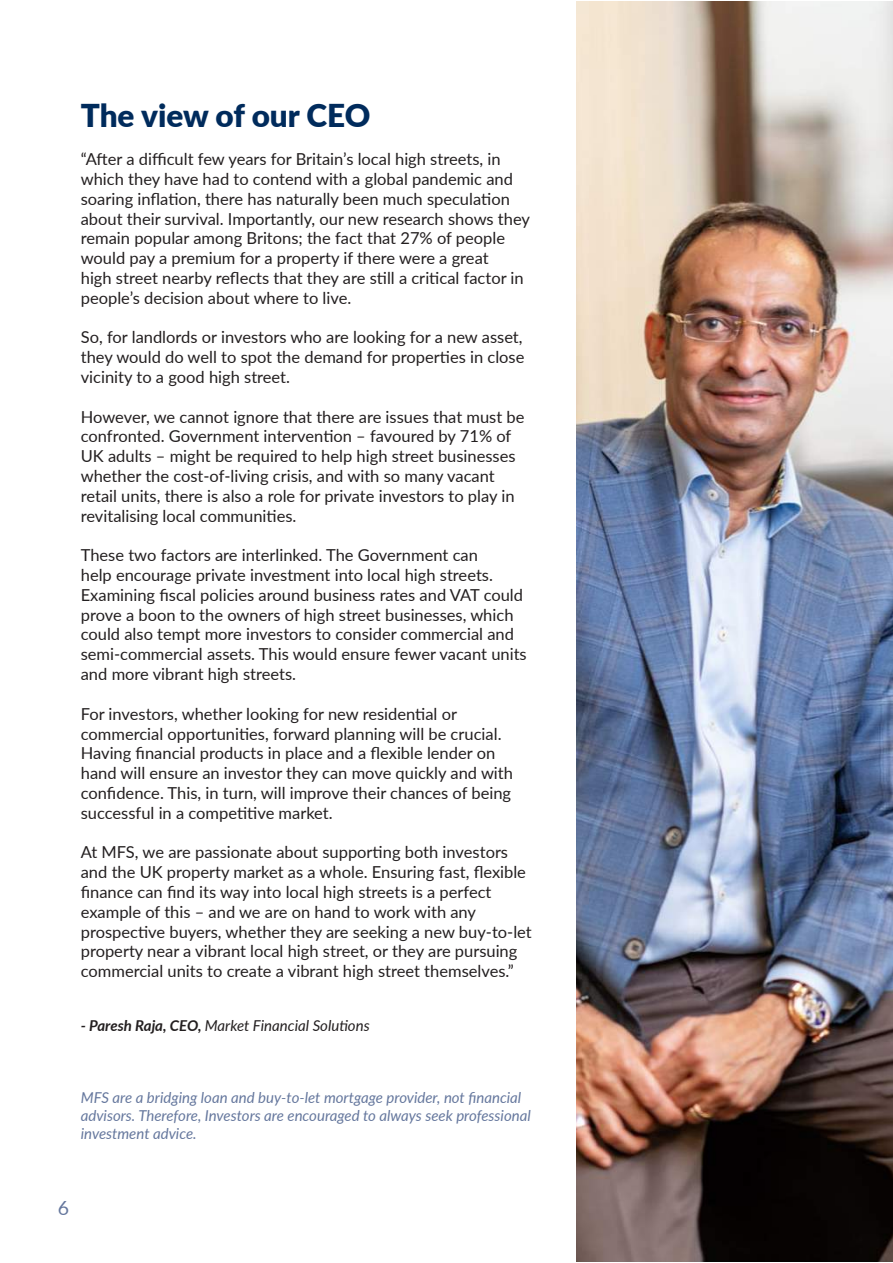
<style>
.page{position:relative;width:893px;height:1263px;background:#fff}
.page>*{position:absolute;margin:0;border:0;box-sizing:border-box;transform-origin:0 0}
.t1{font:900 31.5px "Lato";color:#002b5c}
.t2{font:19.5px "Lato";color:#65779d}
.t3{font:16.5px/19.8px "Lato";color:#231f20}
.t4{font:italic 15px/18px "Lato";color:#65779d}
.t5{font:italic 15px "Lato";color:#231f20}
.s1{font-weight:700}
</style>
<div class="page">
<img style="left:576px;top:1px;width:316px;height:1261px">
<hr style="left:892px;top:0;width:1px;height:1263px;background:#002b5c">
<h1 class="t1" style="left:81px;top:92px;width:291px">The view of our CEO</h1>
<p class="t3" style="left:81px;top:149px;width:451px">“After a difficult few years for Britain’s local high streets, in which they have had to contend with a global pandemic and soaring inflation, there has naturally been much speculation about their survival. Importantly, our new research shows they remain popular among Britons; the fact that 27% of people would pay a premium for a property if there were a great<br>high street nearby reflects that they are still a critical factor in people’s decision about where to live.</p>
<p class="t3" style="left:81px;top:327px;width:445px;text-align:justify">So, for landlords or investors who are looking for a new asset, they would do well to spot the demand for properties in close vicinity to a good high street.</p>
<p class="t3" style="left:81px;top:406px;width:445px">However, we cannot ignore that there are issues that must be confronted. Government intervention – favoured by 71% of UK adults – might be required to help high street businesses whether the cost-of-living crisis, and with so many vacant retail units, there is also a role for private investors to play in revitalising local communities.</p>
<p class="t3" style="left:81px;top:545px;width:447px">These two factors are interlinked. The Government can<br>help encourage private investment into local high streets.<br>Examining fiscal policies around business rates and VAT could prove a boon to the owners of high street businesses, which could also tempt more investors to consider commercial and semi-commercial assets. This would ensure fewer vacant units and more vibrant high streets.</p>
<p class="t3" style="left:81px;top:703px;width:434px">For investors, whether looking for new residential or commercial opportunities, forward planning will be crucial.<br>Having financial products in place and a flexible lender on hand will ensure an investor they can move quickly and with confidence. This, in turn, will improve their chances of being successful in a competitive market.</p>
<p class="t3" style="left:81px;top:842px;width:452px">At MFS, we are passionate about supporting both investors and the UK property market as a whole. Ensuring fast, flexible finance can find its way into local high streets is a perfect example of this – and we are on hand to work with any prospective buyers, whether they are seeking a new buy-to-let property near a vibrant local high street, or they are pursuing commercial units to create a vibrant high street themselves.”</p>
<p class="t5" style="left:81px;top:1015px;width:290px"><span class="s1">- Paresh Raja, CEO,</span> Market Financial Solutions</p>
<p class="t4" style="left:81px;top:1088px;width:451px">MFS are a bridging loan and buy-to-let mortgage provider, not financial advisors. Therefore, Investors are encouraged to always seek professional investment advice.</p>
<p class="t2" style="left:58px;top:1194px;width:13px">6</p>
</div>
